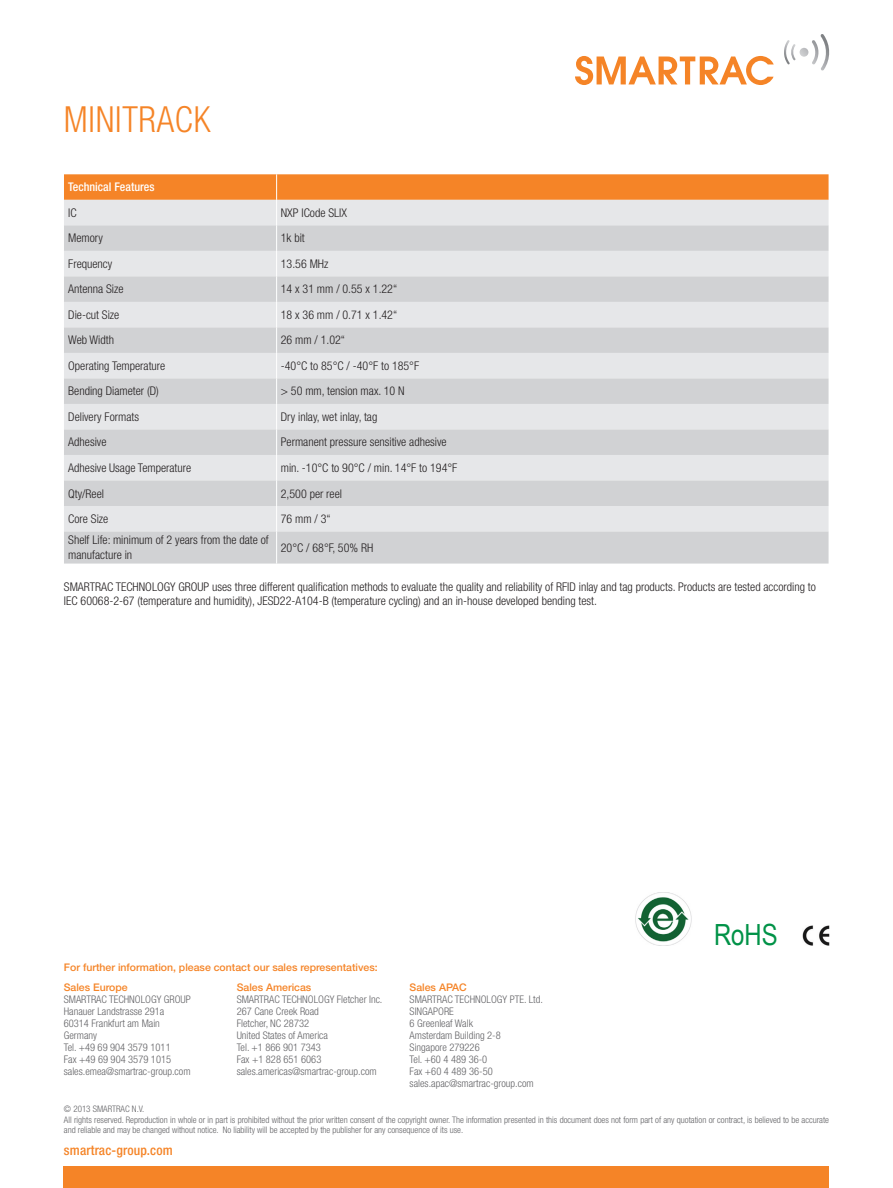
<style>
.page{position:relative;width:893px;height:1188px;background:#fff}
.page>*{position:absolute;margin:0;border:0;box-sizing:border-box;transform-origin:0 0}
.head_1{font:300 condensed 36px "Helvetica Neue LT Std";letter-spacing:.02em;color:#f58427}
.t1{font:29.25px "Arial Narrow";color:#009247}
.t2{font:500 condensed 13.5px "Helvetica Neue LT Std";letter-spacing:.01em;color:#f58427}
.t3{font:300 condensed 12px/14.4px "Helvetica Neue LT Std";color:#231f20}
.head_tabelle{font:500 condensed 12px "Helvetica Neue LT Std";color:#fff}
.t4{font:300 condensed 10.5px/12px "Helvetica Neue LT Std";color:#636366}
.t5{font:500 10.5px/20.1px "Helvetica Neue LT Std";color:#f58427}
.t6{font:300 condensed 9px/10.5px "Helvetica Neue LT Std";color:#636366}
</style>
<div class="page">
<div style="left:64px;top:1167px;width:765px;height:21px;background:#f58427"></div>
<svg style="left:784px;top:34px;width:46px;height:37px"></svg>
<svg style="left:575px;top:56px;width:199px;height:29px"></svg>
<img style="left:802px;top:926px;width:27px;height:20px">
<img style="left:635px;top:893px;width:57px;height:53px">
<div style="left:64px;top:531px;width:764px;height:33px;background:#d1d2d4"></div>
<hr style="left:276px;top:531px;width:1px;height:33px;background:#fff">
<svg style="left:64px;top:174px;width:764px;height:357px;background:#ded7d2"></svg>
<p class="head_1" style="left:64px;top:99px;width:148px">MINITRACK</p>
<p class="head_tabelle" style="left:68px;top:180px;width:88px">Technical Features</p>
<p class="t3" style="left:68px;top:205px;width:10px">IC</p>
<p class="t3" style="left:281px;top:205px;width:68px">NXP ICode SLIX</p>
<p class="t3" style="left:68px;top:231px;width:36px">Memory</p>
<p class="t3" style="left:281px;top:231px;width:25px">1k bit</p>
<p class="t3" style="left:68px;top:256px;width:45px">Frequency</p>
<p class="t3" style="left:281px;top:256px;width:49px">13.56 MHz</p>
<p class="t3" style="left:68px;top:282px;width:57px">Antenna Size</p>
<p class="t3" style="left:281px;top:282px;width:118px">14 x 31 mm / 0.55 x 1.22“</p>
<p class="t3" style="left:68px;top:307px;width:53px">Die-cut Size</p>
<p class="t3" style="left:281px;top:307px;width:118px">18 x 36 mm / 0.71 x 1.42“</p>
<p class="t3" style="left:68px;top:333px;width:47px">Web Width</p>
<p class="t3" style="left:281px;top:333px;width:66px">26 mm / 1.02“</p>
<p class="t3" style="left:68px;top:358px;width:99px">Operating Temperature</p>
<p class="t3" style="left:281px;top:358px;width:140px">-40°C to 85°C / -40°F to 185°F</p>
<p class="t3" style="left:68px;top:384px;width:92px">Bending Diameter (D)</p>
<p class="t3" style="left:281px;top:384px;width:125px">&gt; 50 mm, tension max. 10 N</p>
<p class="t3" style="left:68px;top:409px;width:72px">Delivery Formats</p>
<p class="t3" style="left:281px;top:409px;width:98px">Dry inlay, wet inlay, tag</p>
<p class="t3" style="left:68px;top:435px;width:40px">Adhesive</p>
<p class="t3" style="left:281px;top:435px;width:167px">Permanent pressure sensitive adhesive</p>
<p class="t3" style="left:68px;top:460px;width:125px">Adhesive Usage Temperature</p>
<p class="t3" style="left:281px;top:460px;width:178px">min. -10°C to 90°C / min. 14°F to 194°F</p>
<p class="t3" style="left:68px;top:486px;width:37px">Qty/Reel</p>
<p class="t3" style="left:281px;top:486px;width:63px">2,500 per reel</p>
<p class="t3" style="left:68px;top:511px;width:41px">Core Size</p>
<p class="t3" style="left:281px;top:511px;width:51px">76 mm / 3“</p>
<p class="t3" style="left:68px;top:532px;width:202px;line-height:15px">Shelf Life: minimum of 2 years from the date of manufacture in</p>
<p class="t3" style="left:281px;top:540px;width:94px">20°C / 68°F, 50% RH</p>
<p class="t3" style="left:64px;top:579px;width:753px">SMARTRAC TECHNOLOGY GROUP uses three different qualification methods to evaluate the quality and reliability of RFID inlay and tag products. Products are tested according to<br>IEC 60068-2-67 (temperature and humidity), JESD22-A104-B (temperature cycling) and an in-house developed bending test.</p>
<p class="t5" style="left:64px;top:957px;width:316px">For further information, please contact our sales representatives:<br>Sales Europe</p>
<p class="t4" style="left:64px;top:993px;width:129px">SMARTRAC TECHNOLOGY GROUP<br>Hanauer Landstrasse 291a<br>60314 Frankfurt am Main<br>Germany<br>Tel. +49 69 904 3579 1011<br>Fax +49 69 904 3579 1015 sales.emea@smartrac-group.com</p>
<p class="t5" style="left:237px;top:977px;width:76px">Sales Americas</p>
<p class="t4" style="left:237px;top:993px;width:147px">SMARTRAC TECHNOLOGY Fletcher Inc.<br>267 Cane Creek Road<br>Fletcher, NC 28732<br>United States of America<br>Tel. +1 866 901 7343<br>Fax +1 828 651 6063 sales.americas@smartrac-group.com</p>
<p class="t5" style="left:410px;top:977px;width:59px">Sales APAC</p>
<p class="t4" style="left:410px;top:993px;width:135px">SMARTRAC TECHNOLOGY PTE. Ltd.<br>SINGAPORE<br>6 Greenleaf Walk<br>Amsterdam Building 2-8<br>Singapore 279226<br>Tel. +60 4 489 36-0<br>Fax +60 4 489 36-50 sales.apac@smartrac-group.com</p>
<h2 class="t1" style="left:714px;top:913px;width:65px">RoHS</h2>
<p class="t6" style="left:64px;top:1104px;width:766px">© 2013 SMARTRAC N.V.<br>All rights reserved. Reproduction in whole or in part is prohibited without the prior written consent of the copyright owner. The information presented in this document does not form part of any quotation or contract, is believed to be accurate and reliable and may be changed without notice. No liability will be accepted by the publisher for any consequence of its use.</p>
<p class="t2" style="left:64px;top:1142px;width:110px">smartrac-group.com</p>
</div>
